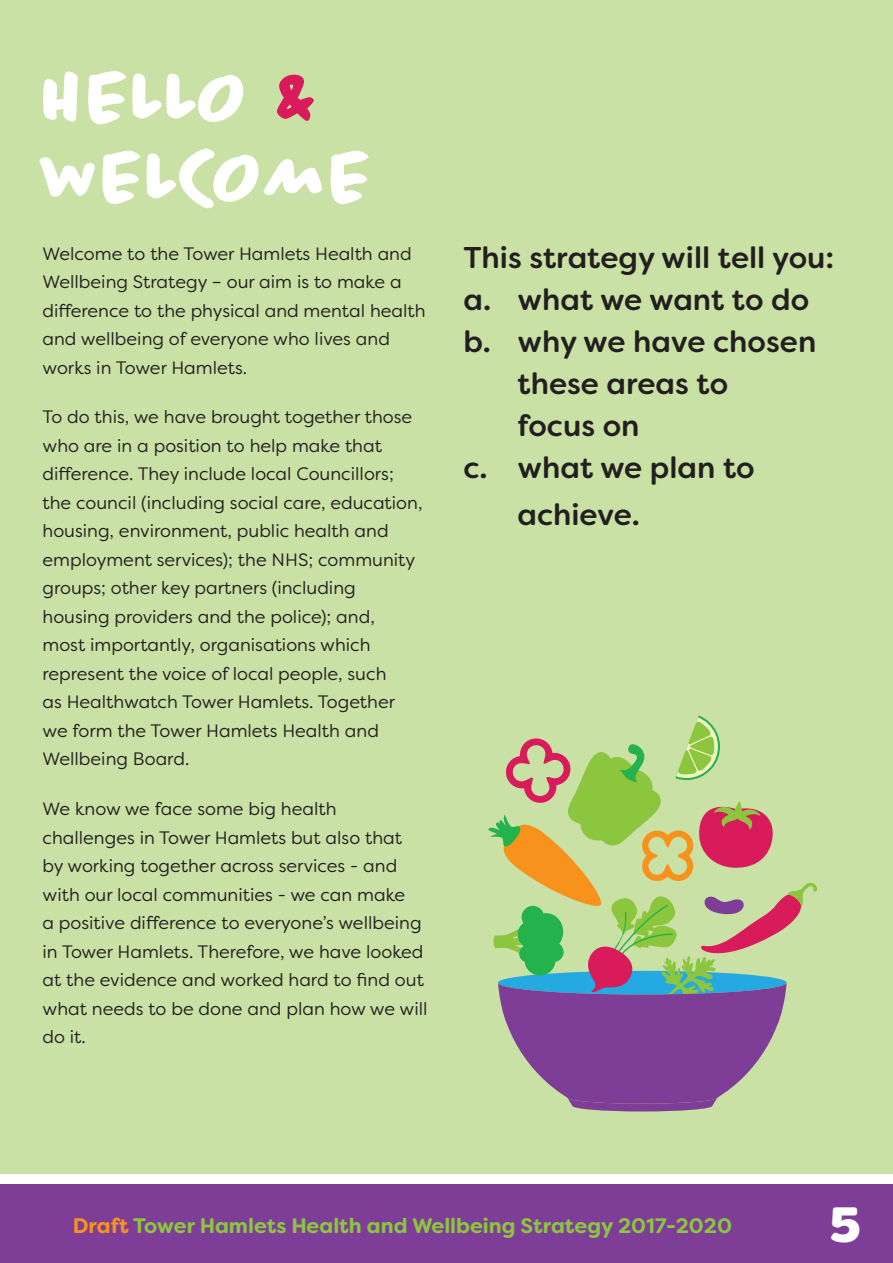
<style>
.page{position:relative;width:893px;height:1263px;background:#fff}
.page>*{position:absolute;margin:0;border:0;box-sizing:border-box;transform-origin:0 0}
.t1{font:700 79.5px/79.8px "Chantal";color:#fff}
.t2{font:800 49.5px "Filson Soft";color:#fff}
.t3{font:500 30px "Filson Soft";color:#231f20}
.t4{font:700 21px "Filson Soft";color:#8bc63e}
.t5{font:18px/28.5px "Filson Soft";color:#231f20}
.s1{color:#d91a5b}
.s2{color:#f7931d}
</style>
<div class="page">
<div style="left:0;top:1184px;width:893px;height:79px;background:#7e3e98"></div>
<div style="left:0;top:0;width:893px;height:1174px;background:#c9e1a4"></div>
<svg style="left:488px;top:715px;width:330px;height:396px"></svg>
<h1 class="t1" style="left:43px;top:57px;width:334px">HELLO <span class="s1">&amp;<br></span>WELCOME</h1>
<p class="t5" style="left:43px;top:239px;width:385px">Welcome to the Tower Hamlets Health and Wellbeing Strategy – our aim is to make a difference to the physical and mental health and wellbeing of everyone who lives and works in Tower Hamlets.</p>
<p class="t5" style="left:43px;top:403px;width:381px">To do this, we have brought together those who are in a position to help make that difference. They include local Councillors; the council (including social care, education, housing, environment, public health and employment services); the NHS; community groups; other key partners (including housing providers and the police); and,<br>most importantly, organisations which represent the voice of local people, such<br>as Healthwatch Tower Hamlets. Together we form the Tower Hamlets Health and Wellbeing Board.</p>
<p class="t5" style="left:43px;top:794px;width:386px">We know we face some big health challenges in Tower Hamlets but also that by working together across services - and with our local communities - we can make<br>a positive difference to everyone’s wellbeing in Tower Hamlets. Therefore, we have looked at the evidence and worked hard to find out what needs to be done and plan how we will do it.</p>
<h3 class="t3" style="left:463px;top:238px;width:372px">This strategy will tell you:</h3>
<h3 class="t3" style="left:463px;top:280px;width:347px">a. what we want to do</h3>
<h3 class="t3" style="left:463px;top:322px;width:354px">b. why we have chosen</h3>
<h3 class="t3" style="left:517px;top:364px;width:212px">these areas to</h3>
<h3 class="t3" style="left:517px;top:406px;width:124px">focus on</h3>
<h3 class="t3" style="left:463px;top:448px;width:293px">c. what we plan to</h3>
<h3 class="t3" style="left:517px;top:495px;width:124px">achieve.</h3>
<p class="t4" style="left:73px;top:1212px;width:661px"><span class="s2">Draft</span> Tower Hamlets Health and Wellbeing Strategy 2017-2020</p>
<h2 class="t2" style="left:829px;top:1192px;width:33px">5</h2>
</div>
